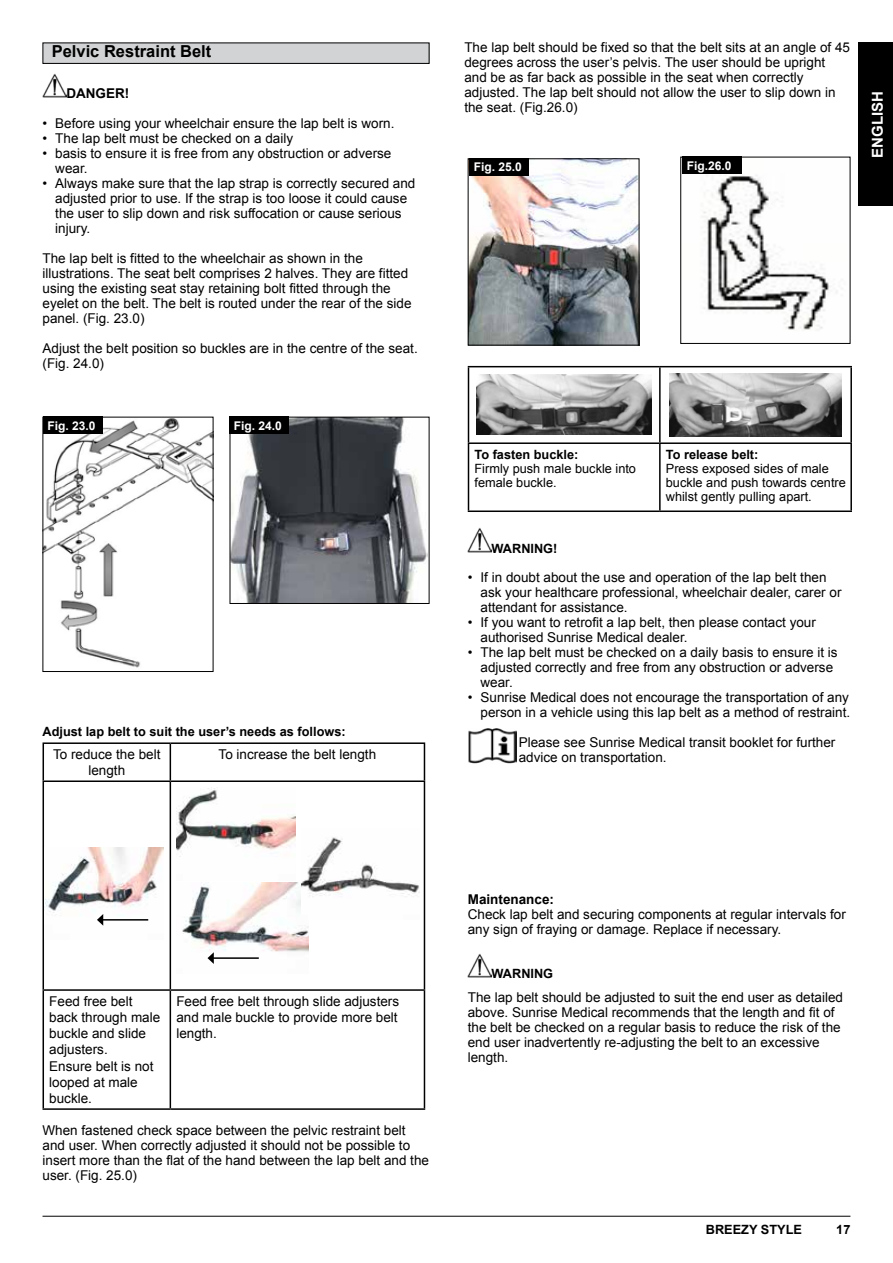
<style>
.page{position:relative;width:893px;height:1263px;background:#fff}
.page>*{position:absolute;margin:0;border:0;box-sizing:border-box;transform-origin:0 0}
.t1{font:700 16.5px "Arial";color:#000}
.t2{font:700 15px "Arial";color:#fff}
.t3{font:13.5px/15px "Arial";color:#000}
.t4{font:700 13.5px "Arial";color:#000}
.t5{font:12.75px/14.2px "Arial";color:#000}
.t6{font:700 12.75px "Arial";color:#000}
.t7{font:700 12px "Arial";color:#fff}
</style>
<div class="page">
<hr style="left:43px;top:1216px;width:807px;height:1px;background:#000">
<div style="left:859px;top:43px;width:34px;height:163px;background:#000"></div>
<img style="left:43px;top:73px;width:23px;height:25px">
<div style="left:43px;top:43px;width:386px;height:20px;background:#d1d3d4"></div>
<div style="left:43px;top:43px;width:386px;height:21px;border:1px solid #000"></div>
<img style="left:45px;top:419px;width:166px;height:249px">
<div style="left:43px;top:417px;width:60px;height:17px;background:#000"></div>
<img style="left:232px;top:419px;width:195px;height:183px">
<div style="left:230px;top:417px;width:199px;height:187px;border:1px solid #000"></div>
<div style="left:230px;top:417px;width:59px;height:17px;background:#000"></div>
<hr style="left:43px;top:742px;width:127px;height:2px;background:#000">
<hr style="left:43px;top:744px;width:1px;height:36px;background:#000">
<hr style="left:170px;top:742px;width:255px;height:2px;background:#000">
<hr style="left:170px;top:744px;width:1px;height:36px;background:#000">
<hr style="left:424px;top:744px;width:1px;height:36px;background:#000">
<hr style="left:43px;top:780px;width:127px;height:2px;background:#000">
<hr style="left:43px;top:782px;width:1px;height:207px;background:#000">
<hr style="left:170px;top:780px;width:255px;height:2px;background:#000">
<hr style="left:170px;top:782px;width:1px;height:207px;background:#000">
<hr style="left:424px;top:782px;width:1px;height:207px;background:#000">
<hr style="left:43px;top:989px;width:127px;height:2px;background:#000">
<hr style="left:43px;top:991px;width:1px;height:117px;background:#000">
<hr style="left:170px;top:989px;width:255px;height:2px;background:#000">
<hr style="left:170px;top:991px;width:1px;height:117px;background:#000">
<hr style="left:424px;top:991px;width:1px;height:117px;background:#000">
<hr style="left:43px;top:1108px;width:127px;height:2px;background:#000">
<hr style="left:170px;top:1108px;width:255px;height:2px;background:#000">
<img style="left:176px;top:787px;width:120px;height:70px">
<img style="left:182px;top:882px;width:127px;height:70px">
<img style="left:301px;top:837px;width:119px;height:83px">
<img style="left:45px;top:847px;width:119px;height:79px">
<hr style="left:103px;top:919px;width:45px;height:1px;background:#000">
<svg style="left:97px;top:914px;width:6px;height:12px"></svg>
<hr style="left:213px;top:957px;width:46px;height:2px;background:#000">
<svg style="left:207px;top:952px;width:7px;height:12px"></svg>
<img style="left:470px;top:160px;width:167px;height:183px">
<div style="left:468px;top:158px;width:171px;height:187px;border:1px solid #000"></div>
<div style="left:469px;top:158px;width:60px;height:17px;background:#000"></div>
<hr style="left:468px;top:366px;width:192px;height:1px;background:#000">
<hr style="left:468px;top:367px;width:1px;height:75px;background:#000">
<hr style="left:660px;top:366px;width:192px;height:1px;background:#000">
<hr style="left:659px;top:367px;width:2px;height:75px;background:#000">
<hr style="left:850px;top:367px;width:2px;height:75px;background:#000">
<hr style="left:468px;top:442px;width:192px;height:2px;background:#000">
<hr style="left:468px;top:444px;width:1px;height:66px;background:#000">
<hr style="left:660px;top:442px;width:192px;height:2px;background:#000">
<hr style="left:659px;top:444px;width:2px;height:66px;background:#000">
<hr style="left:850px;top:444px;width:2px;height:66px;background:#000">
<hr style="left:468px;top:510px;width:192px;height:2px;background:#000">
<hr style="left:660px;top:510px;width:192px;height:2px;background:#000">
<img style="left:477px;top:375px;width:174px;height:60px">
<img style="left:669px;top:373px;width:172px;height:64px">
<img style="left:468px;top:528px;width:24px;height:24px">
<img style="left:468px;top:728px;width:49px;height:35px">
<img style="left:702px;top:175px;width:135px;height:155px">
<div style="left:682px;top:157px;width:60px;height:17px;background:#000"></div>
<img style="left:468px;top:953px;width:24px;height:25px">
<p class="t1" style="left:52px;top:45px;width:161px">Pelvic Restraint Belt</p>
<p class="t4" style="left:66px;top:88px;width:64px">DANGER!</p>
<p class="t3" style="left:43px;top:117px;width:353px">• Before using your wheelchair ensure the lap belt is worn.</p>
<p class="t3" style="left:43px;top:132px;width:252px">• The lap belt must be checked on a daily</p>
<p class="t3" style="left:55px;top:147px;width:338px;text-indent:-13px">• basis to ensure it is free from any obstruction or adverse wear.</p>
<p class="t3" style="left:55px;top:177px;width:362px;text-indent:-13px">• Always make sure that the lap strap is correctly secured and adjusted prior to use. If the strap is too loose it could cause the user to slip down and risk suffocation or cause serious injury.</p>
<p class="t3" style="left:43px;top:251px;width:370px">The lap belt is fitted to the wheelchair as shown in the illustrations. The seat belt comprises 2 halves. They are fitted using the existing seat stay retaining bolt fitted through the eyelet on the belt. The belt is routed under the rear of the side panel. (Fig. 23.0)</p>
<p class="t3" style="left:43px;top:341px;width:377px">Adjust the belt position so buckles are in the centre of the seat. (Fig. 24.0)</p>
<p class="t7" style="left:48px;top:421px;width:50px">Fig. 23.0</p>
<p class="t7" style="left:234px;top:421px;width:50px">Fig. 24.0</p>
<p class="t6" style="left:43px;top:727px;width:305px">Adjust lap belt to suit the user’s needs as follows:</p>
<p class="t3" style="left:53px;top:746px;width:109px;line-height:16.2px;text-align:center">To reduce the belt length</p>
<p class="t3" style="left:219px;top:747px;width:159px">To increase the belt length</p>
<p class="t3" style="left:464px;top:40px;width:387px">The lap belt should be fixed so that the belt sits at an angle of 45 degrees across the user’s pelvis. The user should be upright and be as far back as possible in the seat when correctly adjusted. The lap belt should not allow the user to slip down in the seat. (Fig.26.0)</p>
<p class="t7" style="left:474px;top:163px;width:50px">Fig. 25.0</p>
<p class="t7" style="left:687px;top:161px;width:46px">Fig.26.0</p>
<p class="t2" style="left:869px;top:158px;width:68px;rotate:-90deg">ENGLISH</p>
<p class="t6" style="left:474px;top:449px;width:105px">To fasten buckle:</p>
<p class="t5" style="left:474px;top:461px;width:163px">Firmly push male buckle into female buckle.</p>
<p class="t6" style="left:666px;top:449px;width:94px">To release belt:</p>
<p class="t5" style="left:666px;top:461px;width:182px">Press exposed sides of male buckle and push towards centre whilst gently pulling apart.</p>
<p class="t6" style="left:492px;top:543px;width:67px">WARNING!</p>
<p class="t3" style="left:480px;top:571px;width:362px;text-indent:-13px">• If in doubt about the use and operation of the lap belt then ask your healthcare professional, wheelchair dealer, carer or attendant for assistance.</p>
<p class="t3" style="left:480px;top:616px;width:337px;text-indent:-13px">• If you want to retrofit a lap belt, then please contact your authorised Sunrise Medical dealer.</p>
<p class="t3" style="left:480px;top:646px;width:359px;text-indent:-13px">• The lap belt must be checked on a daily basis to ensure it is adjusted correctly and free from any obstruction or adverse wear.</p>
<p class="t3" style="left:468px;top:691px;width:384px;text-align:right">• Sunrise Medical does not encourage the transportation of any person in a vehicle using this lap belt as a method of restraint.</p>
<p class="t3" style="left:519px;top:735px;width:318px">Please see Sunrise Medical transit booklet for further advice on transportation.</p>
<p class="t3" style="left:49px;top:993px;width:113px;line-height:16.2px">Feed free belt back through male buckle and slide adjusters.<br>Ensure belt is not looped at male buckle.</p>
<p class="t3" style="left:176px;top:993px;width:224px;line-height:16.2px;text-align:justify">Feed free belt through slide adjusters and male buckle to provide more belt length.</p>
<p class="t3" style="left:43px;top:1123px;width:388px">When fastened check space between the pelvic restraint belt and user. When correctly adjusted it should not be possible to insert more than the flat of the hand between the lap belt and the user. (Fig. 25.0)</p>
<p class="t4" style="left:468px;top:894px;width:88px">Maintenance:</p>
<p class="t3" style="left:468px;top:907px;width:380px">Check lap belt and securing components at regular intervals for any sign of fraying or damage. Replace if necessary.</p>
<p class="t6" style="left:492px;top:969px;width:63px">WARNING</p>
<p class="t3" style="left:468px;top:990px;width:377px">The lap belt should be adjusted to suit the end user as detailed above. Sunrise Medical recommends that the length and fit of the belt be checked on a regular basis to reduce the risk of the end user inadvertently re-adjusting the belt to an excessive length.</p>
<p class="t6" style="left:706px;top:1222px;width:98px">BREEZY STYLE</p>
<p class="t6" style="left:836px;top:1225px;width:16px">17</p>
</div>
